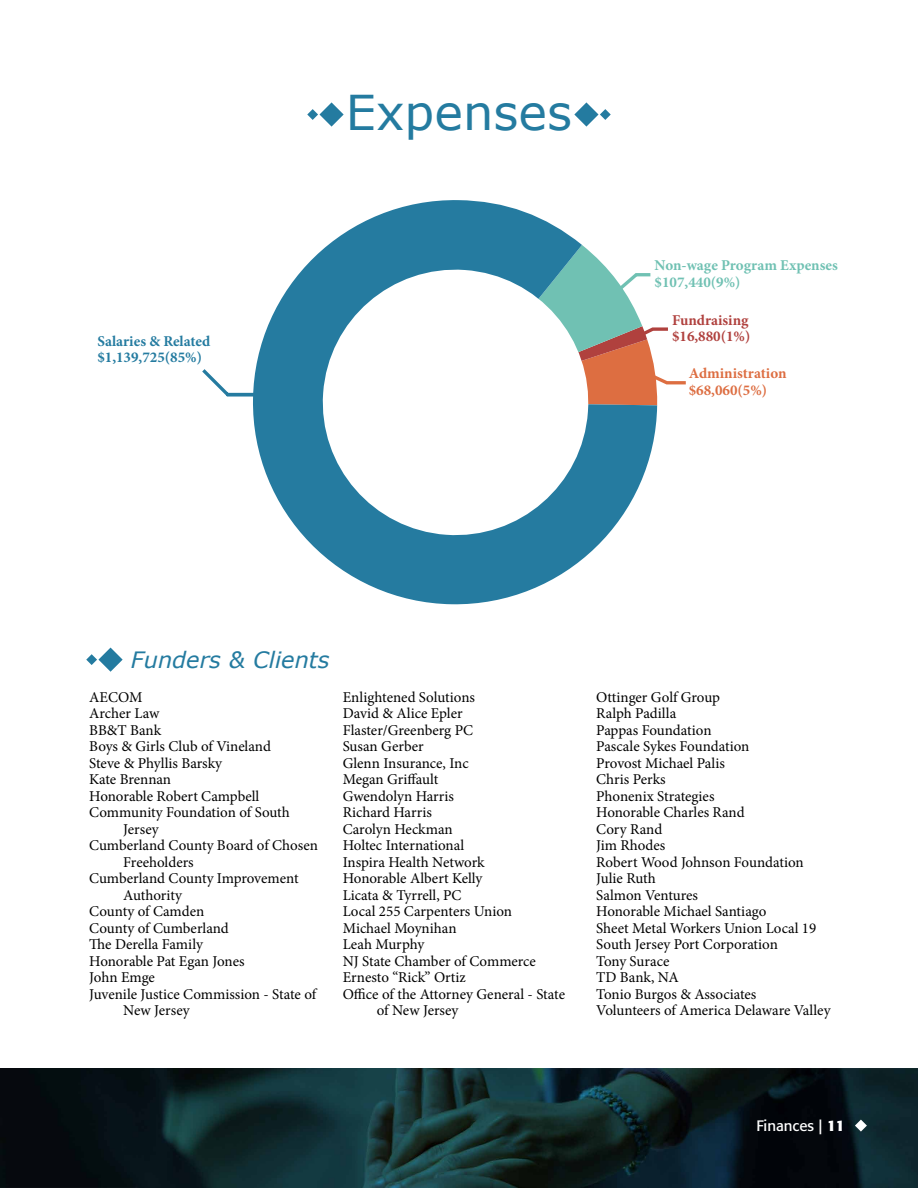
<style>
.page{position:relative;width:918px;height:1188px;background:#fff}
.page>*{position:absolute;margin:0;border:0;box-sizing:border-box;transform-origin:0 0}
.t1{font:48px "Verdana";color:#247ba0}
.t2{font:italic 22.5px "Verdana";color:#247ba0}
.t3{font:15px/16.5px "Minion Pro";letter-spacing:-.005em;color:#000}
.t4{font:700 15px/16.5px "Minion Pro";color:#70c1b3}
.t5{font:700 15px/16.5px "Minion Pro";color:#247ba0}
.t6{font:700 15px/16.5px "Minion Pro";color:#dd6e42}
.t7{font:700 15px/16.5px "Minion Pro";color:#b0413e}
.t8{font:15px "Formata BQ";color:#fff}
.s1{font-weight:700}
</style>
<div class="page">
<img style="left:0;top:1068px;width:918px;height:120px">
<svg style="left:855px;top:1120px;width:12px;height:12px"></svg>
<svg style="left:86px;top:648px;width:37px;height:24px"></svg>
<svg style="left:307px;top:102px;width:37px;height:25px"></svg>
<svg style="left:574px;top:102px;width:37px;height:25px"></svg>
<svg style="left:253px;top:200px;width:404px;height:404px;fill:#257ba0"></svg>
<svg style="left:318px;top:265px;width:275px;height:275px"></svg>
<svg style="left:202px;top:366px;width:113px;height:34px"></svg>
<svg style="left:455px;top:245px;width:231px;height:160px"></svg>
<p class="t5" style="left:97px;top:332px;width:115px">Salaries &amp; Related $1,139,725(85%)</p>
<h1 class="t1" style="left:346px;top:80px;width:228px">Expenses</h1>
<p class="t4" style="left:655px;top:257px;width:185px">Non-wage Program Expenses $107,440(9%)</p>
<p class="t7" style="left:672px;top:312px;width:80px">Fundraising $16,880(1%)</p>
<p class="t6" style="left:689px;top:365px;width:99px">Administration $68,060(5%)</p>
<h2 class="t2" style="left:131px;top:644px;width:200px">Funders &amp; Clients</h2>
<p class="t3" style="left:89px;top:689px;width:55px">AECOM</p>
<p class="t3" style="left:89px;top:705px;width:72px">Archer Law</p>
<p class="t3" style="left:89px;top:722px;width:74px">BB&amp;T Bank</p>
<p class="t3" style="left:89px;top:738px;width:183px">Boys &amp; Girls Club of Vineland</p>
<p class="t3" style="left:89px;top:755px;width:134px">Steve &amp; Phyllis Barsky</p>
<p class="t3" style="left:89px;top:771px;width:83px">Kate Brennan</p>
<p class="t3" style="left:89px;top:788px;width:172px">Honorable Robert Campbell</p>
<p class="t3" style="left:89px;top:804px;width:202px">Community Foundation of South</p>
<p class="t3" style="left:123px;top:821px;width:37px">Jersey</p>
<p class="t3" style="left:89px;top:837px;width:230px">Cumberland County Board of Chosen</p>
<p class="t3" style="left:123px;top:854px;width:72px">Freeholders</p>
<p class="t3" style="left:89px;top:870px;width:211px">Cumberland County Improvement</p>
<p class="t3" style="left:123px;top:887px;width:60px">Authority</p>
<p class="t3" style="left:89px;top:903px;width:117px">County of Camden</p>
<p class="t3" style="left:89px;top:920px;width:141px">County of Cumberland</p>
<p class="t3" style="left:89px;top:936px;width:115px">The Derella Family</p>
<p class="t3" style="left:89px;top:953px;width:157px">Honorable Pat Egan Jones</p>
<p class="t3" style="left:89px;top:969px;width:67px">John Emge</p>
<p class="t3" style="left:89px;top:986px;width:229px">Juvenile Justice Commission - State of</p>
<p class="t3" style="left:123px;top:1002px;width:68px">New Jersey</p>
<p class="t3" style="left:343px;top:689px;width:134px">Enlightened Solutions</p>
<p class="t3" style="left:343px;top:705px;width:121px">David &amp; Alice Epler</p>
<p class="t3" style="left:343px;top:722px;width:132px">Flaster/Greenberg PC</p>
<p class="t3" style="left:343px;top:738px;width:82px">Susan Gerber</p>
<p class="t3" style="left:343px;top:755px;width:127px">Glenn Insurance, Inc</p>
<p class="t3" style="left:343px;top:771px;width:97px">Megan Griffault</p>
<p class="t3" style="left:343px;top:788px;width:113px">Gwendolyn Harris</p>
<p class="t3" style="left:343px;top:804px;width:91px">Richard Harris</p>
<p class="t3" style="left:343px;top:821px;width:111px">Carolyn Heckman</p>
<p class="t3" style="left:343px;top:837px;width:123px">Holtec International</p>
<p class="t3" style="left:343px;top:854px;width:143px">Inspira Health Network</p>
<p class="t3" style="left:343px;top:870px;width:141px">Honorable Albert Kelly</p>
<p class="t3" style="left:343px;top:887px;width:120px">Licata &amp; Tyrrell, PC</p>
<p class="t3" style="left:343px;top:903px;width:171px">Local 255 Carpenters Union</p>
<p class="t3" style="left:343px;top:920px;width:115px">Michael Moynihan</p>
<p class="t3" style="left:343px;top:936px;width:83px">Leah Murphy</p>
<p class="t3" style="left:343px;top:953px;width:195px">NJ State Chamber of Commerce</p>
<p class="t3" style="left:343px;top:969px;width:125px">Ernesto “Rick” Ortiz</p>
<p class="t3" style="left:343px;top:986px;width:224px">Office of the Attorney General - State</p>
<p class="t3" style="left:377px;top:1002px;width:83px">of New Jersey</p>
<p class="t3" style="left:596px;top:689px;width:236px">Ottinger Golf Group<br>Ralph Padilla<br>Pappas Foundation<br>Pascale Sykes Foundation<br>Provost Michael Palis<br>Chris Perks<br>Phonenix Strategies<br>Honorable Charles Rand<br>Cory Rand<br>Jim Rhodes<br>Robert Wood Johnson Foundation<br>Julie Ruth<br>Salmon Ventures<br>Honorable Michael Santiago<br>Sheet Metal Workers Union Local 19<br>South Jersey Port Corporation<br>Tony Surace<br>TD Bank, NA<br>Tonio Burgos &amp; Associates<br>Volunteers of America Delaware Valley</p>
<p class="t8" style="left:756px;top:1116px;width:90px">Finances | <span class="s1">11</span></p>
</div>
